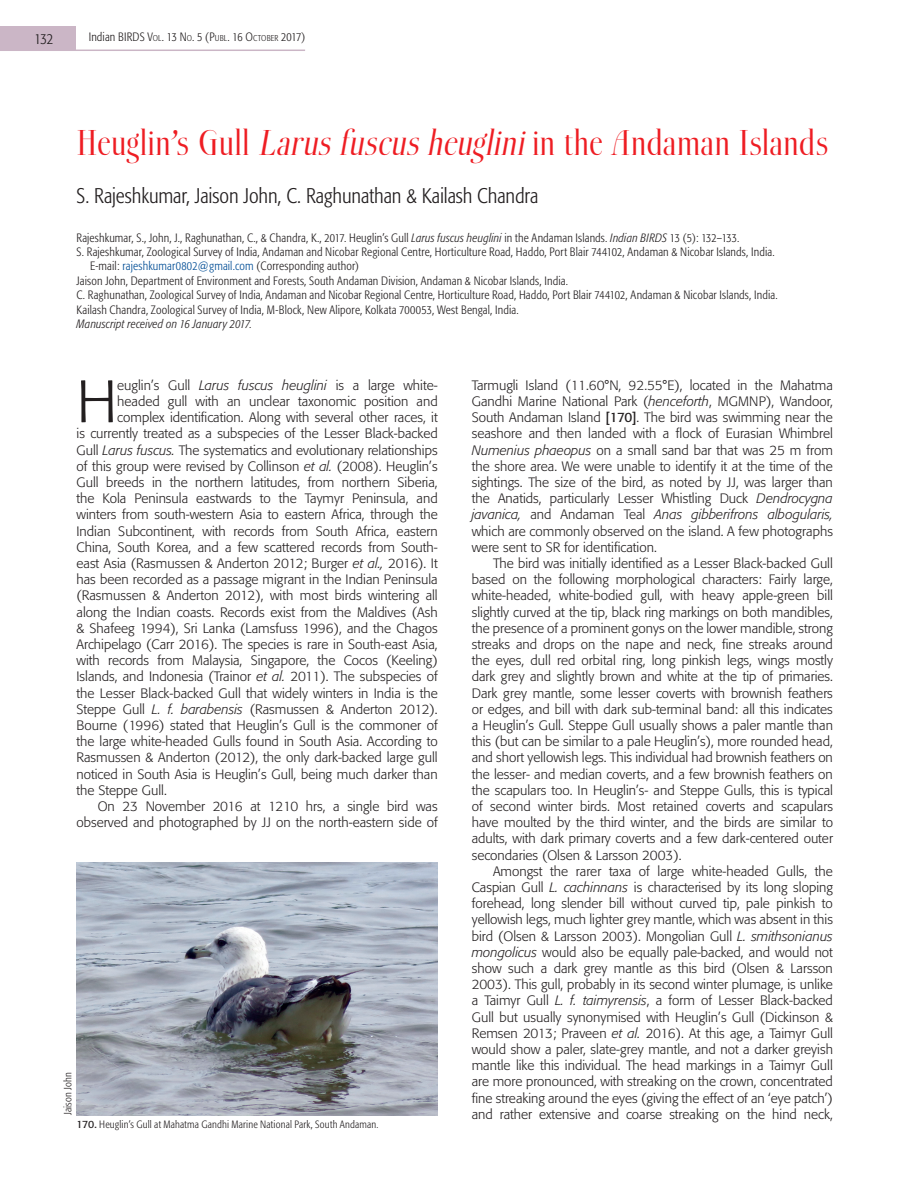
<style>
.page{position:relative;width:918px;height:1188px;background:#fff}
.page>*{position:absolute;margin:0;border:0;box-sizing:border-box;transform-origin:0 0}
.Body_text-no_indent{font:300 59.25px "Formata";color:#231f20}
.Heading{font:300 36px "Boberia LL";letter-spacing:-.015em;color:#ee1d23}
.Author_name{font:300 condensed 21px "Formata";letter-spacing:-.005em;color:#231f20}
.t1{font:300 condensed 15px "Formata";color:#231f20}
.Body_text{font:300 13.5px/16.2px "Formata";color:#231f20;text-align:justify}
.Body_text-no_indent-2{font:300 13.5px "Formata";color:#231f20}
.Author_info{font:300 condensed 12px/14.4px "Formata";letter-spacing:.015em;color:#231f20}
.t2{font:300 condensed 12px "Formata";letter-spacing:-.03em;color:#231f20}
.Author_info-2{font:italic 300 condensed 12px "Formata";letter-spacing:.015em;color:#231f20}
.t3{font:300 condensed 10.5px "Formata";letter-spacing:.015em;color:#231f20}
.s1{font-style:inherit}
.s2{font-size:8.4px}
.s3{font-style:italic}
.s4{color:#014d95}
.s5{font-style:normal}
.s6{font-weight:400;font-stretch:normal}
.s7{font-weight:400}
</style>
<div class="page">
<img style="left:77px;top:863px;width:361px;height:252px">
<div style="left:0;top:26px;width:76px;height:24px;background:#cbb6c6"></div>
<hr style="left:0;top:50px;width:305px;height:1px;background:#cbb6c6">
<p class="t1" style="left:34px;top:30px;width:20px">132</p>
<p class="t2" style="left:89px;top:29px;width:218px"><span class="s1">Indian BIRDS</span> V<span class="s2">OL</span>. 13 N<span class="s2">O</span>. 5 (P<span class="s2">UBL</span>. 16 O<span class="s2">CTOBER</span> 2017)</p>
<p class="Heading" style="left:77px;top:123px;width:754px">Heuglin’s Gull <span class="s3">Larusfuscusheuglini</span>in the Andaman Islands</p>
<p class="Author_name" style="left:77px;top:184px;width:463px">S. Rajeshkumar, Jaison John, C. Raghunathan &amp; Kailash Chandra</p>
<p class="Author_info" style="left:77px;top:230px;width:664px">Rajeshkumar, S., John, J., Raghunathan, C., &amp; Chandra, K., 2017. Heuglin’s Gull <span class="s3">Larus fuscus heuglini</span> in the Andaman Islands. <span class="s3">Indian BIRDS</span> 13 (5): 132–133.</p>
<p class="Author_info" style="left:90px;top:245px;width:686px;text-indent:-14px">S. Rajeshkumar, Zoological Survey of India, Andaman and Nicobar Regional Centre, Horticulture Road, Haddo, Port Blair 744102, Andaman &amp; Nicobar Islands, India.<br>E-mail: <span class="s4">rajeshkumar0802@gmail.com</span> (Corresponding author)</p>
<p class="Author_info" style="left:77px;top:274px;width:493px">Jaison John, Department of Environment and Forests, South Andaman Division, Andaman &amp; Nicobar Islands, India.</p>
<p class="Author_info" style="left:77px;top:288px;width:703px">C. Raghunathan, Zoological Survey of India, Andaman and Nicobar Regional Centre, Horticulture Road, Haddo, Port Blair 744102, Andaman &amp; Nicobar Islands, India.</p>
<p class="Author_info" style="left:77px;top:302px;width:444px">Kailash Chandra, Zoological Survey of India, M-Block, New Alipore, Kolkata 700053, West Bengal, India.</p>
<p class="Author_info-2" style="left:77px;top:317px;width:176px">Manuscript received on 16 January 2017<span class="s5">.</span></p>
<p class="Body_text-no_indent" style="left:77px;top:367px;width:42px">H</p>
<p class="Body_text-no_indent-2" style="left:117px;top:377px;width:322px">euglin’s Gull <span class="s3">Larus fuscus heuglini</span> is a large white-</p>
<p class="Body_text-no_indent-2" style="left:117px;top:393px;width:322px">headed gull with an unclear taxonomic position and</p>
<p class="Body_text-no_indent-2" style="left:117px;top:410px;width:322px">complex identification. Along with several other races, it</p>
<p class="Body_text-no_indent-2" style="left:77px;top:426px;width:363px">is currently treated as a subspecies of the Lesser Black-backed</p>
<p class="Body_text-no_indent-2" style="left:77px;top:442px;width:363px">Gull <span class="s3">Larus fuscus.</span> The systematics and evolutionary relationships</p>
<p class="Body_text-no_indent-2" style="left:77px;top:458px;width:363px">of this group were revised by Collinson <span class="s3">et al.</span> (2008). Heuglin’s</p>
<p class="Body_text-no_indent-2" style="left:77px;top:474px;width:363px">Gull breeds in the northern latitudes, from northern Siberia,</p>
<p class="Body_text-no_indent-2" style="left:77px;top:491px;width:363px">the Kola Peninsula eastwards to the Taymyr Peninsula, and</p>
<p class="Body_text-no_indent-2" style="left:77px;top:507px;width:363px">winters from south-western Asia to eastern Africa, through the</p>
<p class="Body_text-no_indent-2" style="left:77px;top:523px;width:363px">Indian Subcontinent, with records from South Africa, eastern</p>
<p class="Body_text-no_indent-2" style="left:77px;top:539px;width:363px">China, South Korea, and a few scattered records from South-</p>
<p class="Body_text-no_indent-2" style="left:77px;top:555px;width:363px">east Asia (Rasmussen &amp; Anderton 2012; Burger <span class="s3">et al.,</span> 2016). It</p>
<p class="Body_text-no_indent-2" style="left:77px;top:572px;width:363px">has been recorded as a passage migrant in the Indian Peninsula</p>
<p class="Body_text-no_indent-2" style="left:77px;top:588px;width:363px">(Rasmussen &amp; Anderton 2012), with most birds wintering all</p>
<p class="Body_text-no_indent-2" style="left:77px;top:604px;width:363px">along the Indian coasts. Records exist from the Maldives (Ash</p>
<p class="Body_text-no_indent-2" style="left:77px;top:620px;width:363px">&amp; Shafeeg 1994), Sri Lanka (Lamsfuss 1996), and the Chagos</p>
<p class="Body_text-no_indent-2" style="left:77px;top:636px;width:363px">Archipelago (Carr 2016). The species is rare in South-east Asia,</p>
<p class="Body_text-no_indent-2" style="left:77px;top:653px;width:363px">with records from Malaysia, Singapore, the Cocos (Keeling)</p>
<p class="Body_text-no_indent-2" style="left:77px;top:669px;width:363px">Islands, and Indonesia (Trainor <span class="s3">et al.</span> 2011). The subspecies of</p>
<p class="Body_text-no_indent-2" style="left:77px;top:685px;width:363px">the Lesser Black-backed Gull that widely winters in India is the</p>
<p class="Body_text-no_indent-2" style="left:77px;top:701px;width:363px">Steppe Gull <span class="s3">L. f. barabensis</span> (Rasmussen &amp; Anderton 2012).</p>
<p class="Body_text-no_indent-2" style="left:77px;top:717px;width:363px">Bourne (1996) stated that Heuglin’s Gull is the commoner of</p>
<p class="Body_text-no_indent-2" style="left:77px;top:734px;width:363px">the large white-headed Gulls found in South Asia. According to</p>
<p class="Body_text-no_indent-2" style="left:77px;top:750px;width:363px">Rasmussen &amp; Anderton (2012), the only dark-backed large gull</p>
<p class="Body_text-no_indent-2" style="left:77px;top:766px;width:363px">noticed in South Asia is Heuglin’s Gull, being much darker than</p>
<p class="Body_text-no_indent-2" style="left:77px;top:782px;width:92px">the Steppe Gull.</p>
<p class="Body_text" style="left:77px;top:798px;width:363px;text-align:right">On 23 November 2016 at 1210 hrs, a single bird was observed and photographed by JJ on the north-eastern side of</p>
<p class="t3" style="left:62px;top:1115px;width:45px;rotate:-90deg">Jaison John</p>
<p class="t3" style="left:77px;top:1119px;width:303px"><span class="s6">170.</span> Heuglin’s Gull at Mahatma Gandhi Marine National Park, South Andaman.</p>
<p class="Body_text" style="left:472px;top:377px;width:363px">Tarmugli Island (11.60°N, 92.55°E), located in the Mahatma Gandhi Marine National Park (<span class="s3">henceforth</span>, MGMNP), Wandoor, South Andaman Island <span class="s7">[170]</span>. The bird was swimming near the seashore and then landed with a flock of Eurasian Whimbrel <span class="s3">Numenius phaeopus</span> on a small sand bar that was 25 m from the shore area. We were unable to identify it at the time of the sightings. The size of the bird, as noted by JJ, was larger than the Anatids, particularly Lesser Whistling Duck <span class="s3">Dendrocygna javanica,</span> and Andaman Teal <span class="s3">Anas gibberifrons albogularis, </span>which are commonly observed on the island. A few photographs were sent to SR for identification.</p>
<p class="Body_text" style="left:472px;top:555px;width:363px;text-indent:21px">The bird was initially identified as a Lesser Black-backed Gull based on the following morphological characters: Fairly large, white-headed, white-bodied gull, with heavy apple-green bill slightly curved at the tip, black ring markings on both mandibles, the presence of a prominent gonys on the lower mandible, strong streaks and drops on the nape and neck, fine streaks around the eyes, dull red orbital ring, long pinkish legs, wings mostly dark grey and slightly brown and white at the tip of primaries.<br>Dark grey mantle, some lesser coverts with brownish feathers or edges, and bill with dark sub-terminal band: all this indicates a Heuglin’s Gull. Steppe Gull usually shows a paler mantle than this (but can be similar to a pale Heuglin’s), more rounded head, and short yellowish legs. This individual had brownish feathers on the lesser- and median coverts, and a few brownish feathers on the scapulars too. In Heuglin’s- and Steppe Gulls, this is typical of second winter birds. Most retained coverts and scapulars have moulted by the third winter, and the birds are similar to adults, with dark primary coverts and a few dark-centered outer secondaries (Olsen &amp; Larsson 2003).</p>
<p class="Body_text" style="left:472px;top:863px;width:363px;text-indent:21px">Amongst the rarer taxa of large white-headed Gulls, the Caspian Gull <span class="s3">L. cachinnans</span> is characterised by its long sloping forehead, long slender bill without curved tip, pale pinkish to yellowish legs, much lighter grey mantle, which was absent in this bird (Olsen &amp; Larsson 2003). Mongolian Gull <span class="s3">L. smithsonianus mongolicus</span> would also be equally pale-backed, and would not show such a dark grey mantle as this bird (Olsen &amp; Larsson 2003). This gull, probably in its second winter plumage, is unlike a Taimyr Gull <span class="s3">L. f. taimyrensis</span>, a form of Lesser Black-backed Gull but usually synonymised with Heuglin’s Gull (Dickinson &amp; Remsen 2013; Praveen <span class="s3">et al.</span> 2016). At this age, a Taimyr Gull would show a paler, slate-grey mantle, and not a darker greyish mantle like this individual. The head markings in a Taimyr Gull are more pronounced, with streaking on the crown, concentrated fine streaking around the eyes (giving the effect of an ‘eye patch’) and rather extensive and coarse streaking on the hind neck,</p>
</div>
